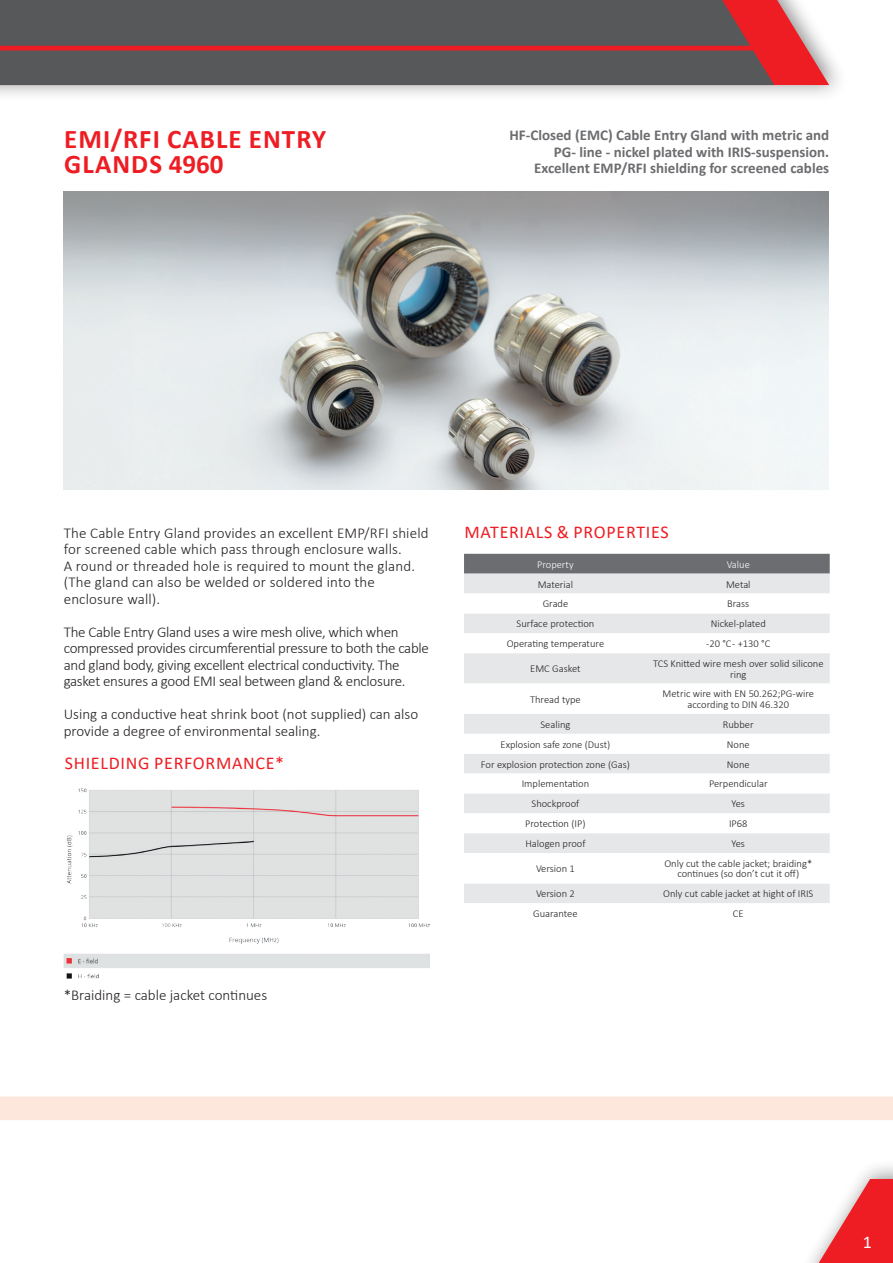
<style>
.page{position:relative;width:893px;height:1263px;background:#fff}
.page>*{position:absolute;margin:0;border:0;box-sizing:border-box;transform-origin:0 0}
.kop_18pt{font:700 27px/25.5px "Calibri";letter-spacing:.04em;color:#ee1d23}
.kop_12pt{font:18px "Calibri";letter-spacing:.04em;color:#ee1d23}
.t1{font:18px "Calibri";color:#fff}
.platte_tekst_productomschrijving{font:300 15px/16.5px "Calibri";color:#231f20}
.platte_tekst_productomschrijving-2{font:300 15px/16.5px "Calibri";letter-spacing:-.02em;color:#231f20}
.platte_tekst_10pt_70{font:700 15px/16.5px "Calibri";color:#6c6d70;text-align:right}
.table_tekst_7pt{font:300 10.5px/10.5px "Calibri";color:#231f20;text-align:center}
.table_tekst_7p_wit{font:300 10.5px "Calibri";color:#fff}
</style>
<div class="page">
<svg style="left:0;top:954px;width:893px;height:309px"></svg>
<div style="left:0;top:0;width:849px;height:102px;background:#231f20;opacity:.5"></div>
<svg style="left:774px;top:0;width:55px;height:85px;fill:#ee1d23"></svg>
<svg style="left:0;top:0;width:774px;height:85px;background:#aa373b"></svg>
<svg style="left:0;top:0;width:756px;height:84px;background:#615356"></svg>
<img style="left:64px;top:191px;width:765px;height:298px">
<div style="left:464px;top:554px;width:366px;height:20px;background:#6c6d70"></div>
<div style="left:464px;top:574px;width:366px;height:19px;background:#e6e7e9"></div>
<svg style="left:464px;top:614px;width:366px;height:289px;fill:#edeef0"></svg>
<img style="left:64px;top:788px;width:366px;height:195px">
<p class="kop_18pt" style="left:64px;top:126px;width:263px">EMI/RFI CABLE ENTRY<br>GLANDS 4960</p>
<p class="platte_tekst_10pt_70" style="left:509px;top:127px;width:321px">HF-Closed (EMC) Cable Entry Gland with metric and<br>PG- line - nickel plated with IRIS-suspension.<br>Excellent EMP/RFI shielding for screened cables</p>
<p class="platte_tekst_productomschrijving" style="left:64px;top:524px;width:366px">The Cable Entry Gland provides an excellent EMP/RFI shield for screened cable which pass through enclosure walls.<br>A round or threaded hole is required to mount the gland. (The gland can also be welded or soldered into the enclosure wall).</p>
<p class="platte_tekst_productomschrijving-2" style="left:64px;top:623px;width:367px">The Cable Entry Gland uses a wire mesh olive, which when compressed provides circumferential pressure to both the cable and gland body, giving excellent electrical conductivity. The gasket ensures a good EMI seal between gland &amp; enclosure.</p>
<p class="platte_tekst_productomschrijving" style="left:64px;top:706px;width:356px">Using a conductive heat shrink boot (not supplied) can also provide a degree of environmental sealing.</p>
<p class="kop_12pt" style="left:65px;top:750px;width:221px">SHIELDING PERFORMANCE*</p>
<p class="platte_tekst_productomschrijving" style="left:64px;top:986px;width:205px">*Braiding = cable jacket continues</p>
<p class="kop_12pt" style="left:464px;top:519px;width:206px">MATERIALS &amp; PROPERTIES</p>
<p class="table_tekst_7p_wit" style="left:537px;top:558px;width:38px">Property</p>
<p class="table_tekst_7p_wit" style="left:727px;top:558px;width:25px">Value</p>
<p class="table_tekst_7pt" style="left:538px;top:579px;width:37px">Material</p>
<p class="table_tekst_7pt" style="left:726px;top:579px;width:26px">Metal</p>
<p class="table_tekst_7pt" style="left:543px;top:599px;width:27px">Grade</p>
<p class="table_tekst_7pt" style="left:727px;top:599px;width:24px">Brass</p>
<p class="table_tekst_7pt" style="left:517px;top:618px;width:79px">Surface protection</p>
<p class="table_tekst_7pt" style="left:711px;top:618px;width:57px">Nickel-plated</p>
<p class="table_tekst_7pt" style="left:507px;top:638px;width:99px">Operating temperature</p>
<p class="table_tekst_7pt" style="left:706px;top:638px;width:66px">-20 °C - +130 °C</p>
<p class="table_tekst_7pt" style="left:530px;top:663px;width:52px">EMC Gasket</p>
<p class="table_tekst_7pt" style="left:653px;top:658px;width:172px">TCS Knitted wire mesh over solid silicone ring</p>
<p class="table_tekst_7pt" style="left:530px;top:694px;width:52px">Thread type</p>
<p class="table_tekst_7pt" style="left:663px;top:689px;width:153px">Metric wire with EN 50.262;PG-wire according to DIN 46.320</p>
<p class="table_tekst_7pt" style="left:540px;top:719px;width:31px">Sealing</p>
<p class="table_tekst_7pt" style="left:723px;top:719px;width:32px">Rubber</p>
<p class="table_tekst_7pt" style="left:501px;top:739px;width:111px">Explosion safe zone (Dust)</p>
<p class="table_tekst_7pt" style="left:727px;top:739px;width:24px">None</p>
<p class="table_tekst_7pt" style="left:481px;top:759px;width:151px">For explosion protection zone (Gas)</p>
<p class="table_tekst_7pt" style="left:727px;top:759px;width:24px">None</p>
<p class="table_tekst_7pt" style="left:522px;top:779px;width:69px">Implementation</p>
<p class="table_tekst_7pt" style="left:709px;top:779px;width:60px">Perpendicular</p>
<p class="table_tekst_7pt" style="left:532px;top:798px;width:49px">Shockproof</p>
<p class="table_tekst_7pt" style="left:732px;top:798px;width:15px">Yes</p>
<p class="table_tekst_7pt" style="left:525px;top:818px;width:62px">Protection (IP)</p>
<p class="table_tekst_7pt" style="left:729px;top:818px;width:20px">IP68</p>
<p class="table_tekst_7pt" style="left:525px;top:838px;width:62px">Halogen proof</p>
<p class="table_tekst_7pt" style="left:732px;top:838px;width:15px">Yes</p>
<p class="table_tekst_7pt" style="left:536px;top:863px;width:40px">Version 1</p>
<p class="table_tekst_7pt" style="left:664px;top:858px;width:149px">Only cut the cable jacket; braiding* continues (so don’t cut it off)</p>
<p class="table_tekst_7pt" style="left:536px;top:888px;width:40px">Version 2</p>
<p class="table_tekst_7pt" style="left:663px;top:888px;width:152px">Only cut cable jacket at hight of IRIS</p>
<p class="table_tekst_7pt" style="left:533px;top:908px;width:46px">Guarantee</p>
<p class="table_tekst_7pt" style="left:733px;top:908px;width:12px">CE</p>
<h2 class="t1" style="left:863px;top:1229px;width:11px">1</h2>
</div>
